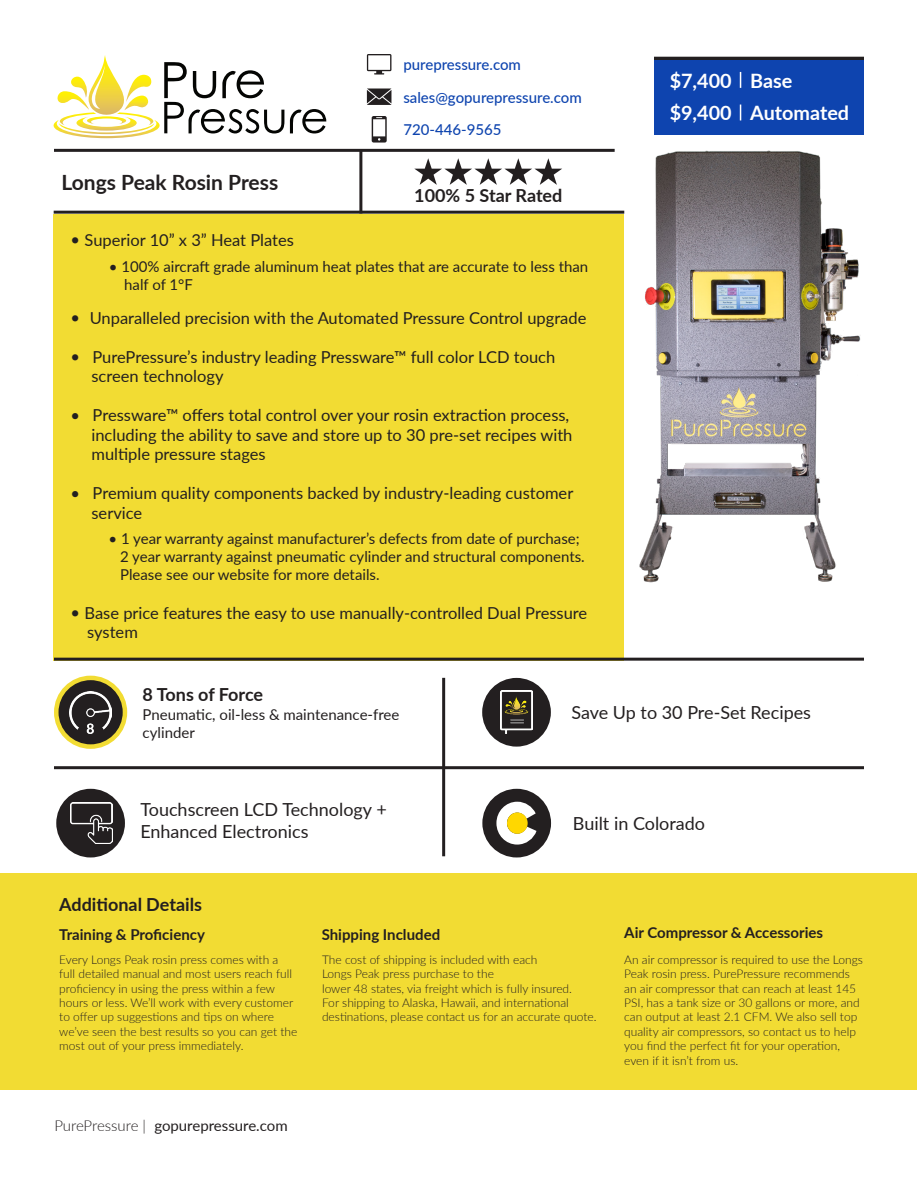
<style>
.page{position:relative;width:918px;height:1188px;background:#fff}
.page>*{position:absolute;margin:0;border:0;box-sizing:border-box;transform-origin:0 0}
.t1{font:700 21px "Lato";color:#231f20}
.t2{font:700 19.8px "Lato";color:#fff}
.t3{font:18px/21.6px "Lato";color:#231f20}
.t4{font:700 18px "Lato";color:#231f20}
.t5{font:16.5px/19.5px "Lato";color:#231f20}
.t6{font:15px/18px "Lato";color:#231f20}
.t7{font:700 15px "Lato";color:#231f20}
.t8{font:500 15px "Lato";color:#0e44af}
.t9{font:300 12px/14.4px "Lato";color:#231f20}
.s1{font-weight:300}
</style>
<div class="page">
<hr style="left:54px;top:149px;width:561px;height:3px;background:#231f20">
<svg style="left:367px;top:89px;width:24px;height:16px"></svg>
<svg style="left:372px;top:116px;width:15px;height:27px"></svg>
<svg style="left:367px;top:54px;width:24px;height:21px"></svg>
<svg style="left:54px;top:55px;width:272px;height:83px"></svg>
<div style="left:56px;top:789px;width:69px;height:68px;background:#231f20;border-radius:50%"></div>
<div style="left:482px;top:678px;width:69px;height:69px;background:#231f20;border-radius:50%"></div>
<svg style="left:56px;top:678px;width:69px;height:69px;background:#494226"></svg>
<div style="left:54px;top:676px;width:73px;height:73px;border:4px solid #f2dc33;border-radius:50%"></div>
<div style="left:482px;top:789px;width:69px;height:68px;background:#231f20;border-radius:50%"></div>
<hr style="left:54px;top:766px;width:810px;height:3px;background:#231f20">
<hr style="left:442px;top:678px;width:3px;height:178px;background:#231f20">
<img style="left:71px;top:803px;width:42px;height:41px">
<img style="left:501px;top:691px;width:32px;height:43px">
<svg style="left:496px;top:802px;width:41px;height:43px"></svg>
<div style="left:507px;top:812px;width:21px;height:22px;background:#ffd700;border-radius:50%"></div>
<img style="left:70px;top:692px;width:41px;height:41px">
<img style="left:596px;top:149px;width:265px;height:434px">
<div style="left:1px;top:873px;width:916px;height:217px;background:#f2dc33"></div>
<hr style="left:359px;top:149px;width:3px;height:64px;background:#231f20">
<svg style="left:414px;top:158px;width:148px;height:27px"></svg>
<div style="left:654px;top:60px;width:210px;height:75px;background:#0e44af"></div>
<hr style="left:654px;top:57px;width:210px;height:3px;background:#231f20">
<svg style="left:740px;top:72px;width:1px;height:16px"></svg>
<svg style="left:740px;top:105px;width:1px;height:15px"></svg>
<div style="left:54px;top:214px;width:570px;height:447px;background:#f2dc33"></div>
<hr style="left:54px;top:211px;width:570px;height:3px;background:#231f20">
<hr style="left:54px;top:658px;width:810px;height:3px;background:#231f20">
<p class="t8" style="left:403px;top:54px;width:119px">purepressure.com</p>
<p class="t1" style="left:62px;top:167px;width:218px">Longs Peak Rosin Press</p>
<p class="t5" style="left:70px;top:229px;width:225px">• Superior 10” x 3” Heat Plates</p>
<p class="t8" style="left:403px;top:87px;width:180px">sales@gopurepressure.com</p>
<p class="t8" style="left:403px;top:119px;width:100px">720-446-9565</p>
<p class="t4" style="left:414px;top:182px;width:150px">100% 5 Star Rated</p>
<p class="t6" style="left:124px;top:257px;width:466px;text-indent:-15px">• 100% aircraft grade aluminum heat plates that are accurate to less than half of 1°F</p>
<p class="t5" style="left:70px;top:307px;width:518px">• Unparalleled precision with the Automated Pressure Control upgrade</p>
<p class="t5" style="left:91px;top:346px;width:465px;text-indent:-21px">• PurePressure’s industry leading Pressware™ full color LCD touch screen technology</p>
<p class="t5" style="left:91px;top:405px;width:482px;text-indent:-21px">• Pressware™ offers total control over your rosin extraction process, including the ability to save and store up to 30 pre-set recipes with multiple pressure stages</p>
<p class="t5" style="left:91px;top:483px;width:483px;text-indent:-21px">• Premium quality components backed by industry-leading customer service</p>
<p class="t6" style="left:120px;top:529px;width:466px;text-indent:-12px">• 1 year warranty against manufacturer’s defects from date of purchase;<br>2 year warranty against pneumatic cylinder and structural components.<br>Please see our website for more details.</p>
<p class="t5" style="left:87px;top:602px;width:501px;text-indent:-17px">• Base price features the easy to use manually-controlled Dual Pressure system</p>
<p class="t4" style="left:143px;top:682px;width:122px">8 Tons of Force</p>
<p class="t2" style="left:670px;top:66px;width:64px">$7,400</p>
<p class="t2" style="left:750px;top:66px;width:44px">Base</p>
<p class="t2" style="left:670px;top:99px;width:64px">$9,400</p>
<p class="t2" style="left:750px;top:99px;width:100px">Automated</p>
<p class="t6" style="left:143px;top:705px;width:258px">Pneumatic, oil-less &amp; maintenance-free cylinder</p>
<p class="t3" style="left:140px;top:798px;width:248px">Touchscreen LCD Technology +<br>Enhanced Electronics</p>
<p class="t3" style="left:571px;top:701px;width:241px">Save Up to 30 Pre-Set Recipes</p>
<p class="t3" style="left:573px;top:812px;width:134px">Built in Colorado</p>
<p class="t4" style="left:59px;top:892px;width:144px">Additional Details</p>
<p class="t7" style="left:59px;top:923px;width:147px">Training &amp; Proficiency</p>
<p class="t7" style="left:322px;top:923px;width:120px">Shipping Included</p>
<p class="t7" style="left:624px;top:921px;width:200px">Air Compressor &amp; Accessories</p>
<p class="t9" style="left:59px;top:952px;width:240px">Every Longs Peak rosin press comes with a full detailed manual and most users reach full proficiency in using the press within a few hours or less. We’ll work with every customer to offer up suggestions and tips on where we’ve seen the best results so you can get the most out of your press immediately.</p>
<p class="t9" style="left:322px;top:952px;width:217px">The cost of shipping is included with each</p>
<p class="t9" style="left:322px;top:966px;width:173px">Longs Peak press purchase to the</p>
<p class="t9" style="left:322px;top:981px;width:251px">lower 48 states, via freight which is fully insured.</p>
<p class="t9" style="left:322px;top:995px;width:248px">For shipping to Alaska, Hawaii, and international</p>
<p class="t9" style="left:322px;top:1009px;width:276px">destinations, please contact us for an accurate quote.</p>
<p class="t6" style="left:54px;top:1116px;width:235px"><span class="s1">PurePressure |</span> gopurepressure.com</p>
<p class="t9" style="left:624px;top:952px;width:240px">An air compressor is required to use the Longs Peak rosin press. PurePressure recommends an air compressor that can reach at least 145<br>PSI, has a tank size or 30 gallons or more, and can output at least 2.1 CFM. We also sell top quality air compressors, so contact us to help you find the perfect fit for your operation, even if it isn’t from us.</p>
</div>
